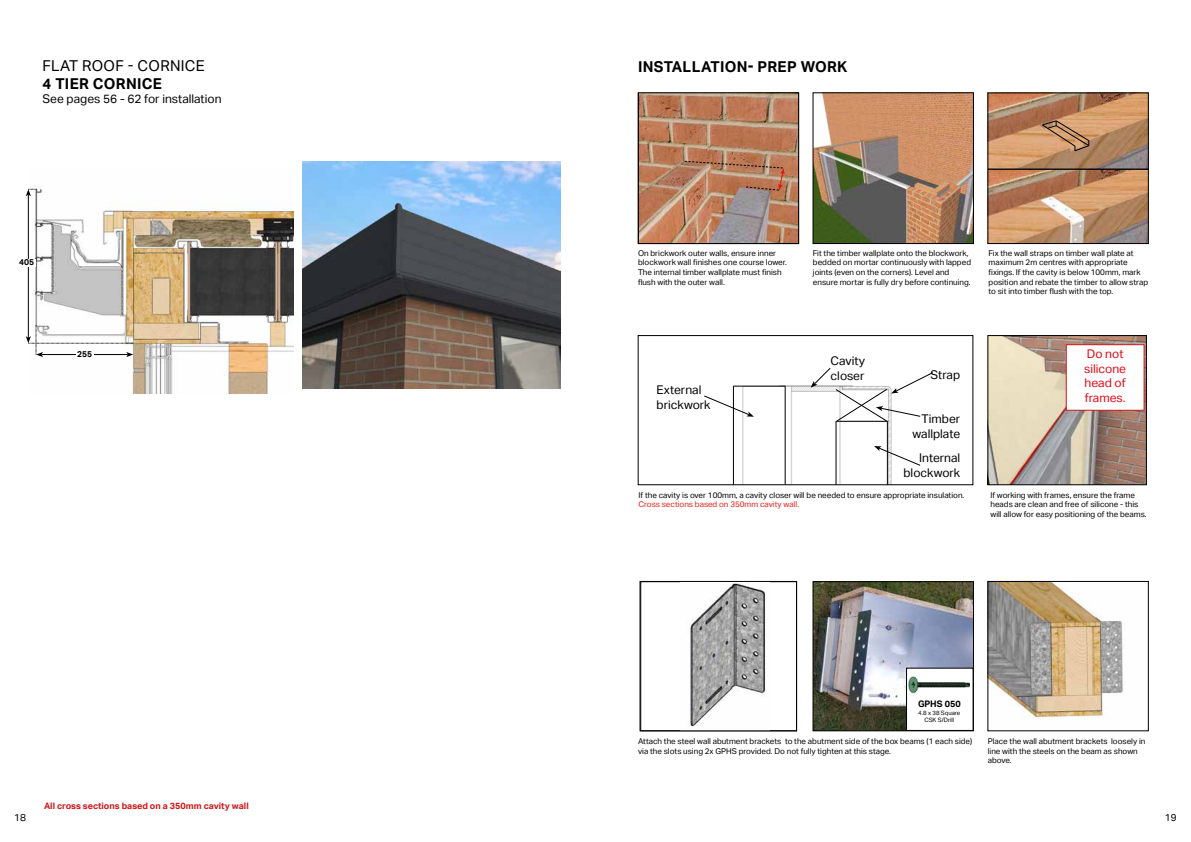
<style>
.page{position:relative;width:1191px;height:842px;background:#fff}
.page>*{position:absolute;margin:0;border:0;box-sizing:border-box;transform-origin:0 0}
.t1{font:700 15px "Aktiv Grotesk";letter-spacing:.02em;color:#000}
.t2{font:15px "Aktiv Grotesk";letter-spacing:.02em;color:#000}
.t3{font:12px/14.4px "Aktiv Grotesk";color:#000}
.t4{font:12px/14.4px "Aktiv Grotesk";color:#e30613}
.t5{font:10px "Aktiv Grotesk";color:#000}
.t6{font:700 9px "Aktiv Grotesk";color:#cd1719}
.t7{font:700 9px "Aktiv Grotesk";color:#000}
.t8{font:700 8.5px "Aktiv Grotesk";color:#000}
.t9{font:8px/9.6px "Aktiv Grotesk";color:#000}
.t10{font:8px "Aktiv Grotesk";color:#e41f1a}
.t11{font:6px/7.2px "Aktiv Grotesk";color:#000;text-align:center}
</style>
<div class="page">
<img style="left:302px;top:162px;width:258px;height:226px">
<img style="left:815px;top:95px;width:156px;height:147px">
<div style="left:813px;top:93px;width:160px;height:151px;border:1px solid #000"></div>
<img style="left:640px;top:95px;width:156px;height:147px">
<div style="left:638px;top:93px;width:160px;height:151px;border:1px solid #000"></div>
<svg style="left:684px;top:160px;width:100px;height:31px;background:#b57e60"></svg>
<img style="left:989px;top:337px;width:155px;height:146px">
<div style="left:987px;top:335px;width:159px;height:150px;border:1px solid #000"></div>
<div style="left:1065px;top:344px;width:79px;height:67px;background:#fff;border:1px solid #cd1719"></div>
<img style="left:989px;top:583px;width:134px;height:135px">
<div style="left:987px;top:581px;width:161px;height:150px;border:1px solid #000"></div>
<img style="left:28px;top:186px;width:265px;height:207px">
<hr style="left:28px;top:195px;width:1px;height:143px;background:#000">
<svg style="left:26px;top:189px;width:11px;height:7px"></svg>
<div style="left:18px;top:259px;width:17px;height:8px;background:#fff"></div>
<svg style="left:26px;top:325px;width:107px;height:32px"></svg>
<div style="left:76px;top:351px;width:17px;height:7px;background:#fff"></div>
<img style="left:989px;top:95px;width:157px;height:147px">
<div style="left:987px;top:169px;width:161px;height:75px;border:1px solid #000"></div>
<svg style="left:1042px;top:120px;width:47px;height:31px"></svg>
<img style="left:732px;top:385px;width:160px;height:98px">
<div style="left:638px;top:335px;width:335px;height:150px;border:1px solid #000"></div>
<svg style="left:704px;top:395px;width:50px;height:22px"></svg>
<svg style="left:874px;top:446px;width:47px;height:21px"></svg>
<hr style="left:733px;top:386px;width:1px;height:99px;background:#000">
<hr style="left:733px;top:386px;width:52px;height:1px;background:#000">
<hr style="left:785px;top:386px;width:1px;height:99px;background:#000">
<hr style="left:835px;top:421px;width:1px;height:64px;background:#000">
<hr style="left:887px;top:421px;width:1px;height:64px;background:#000">
<svg style="left:810px;top:368px;width:123px;height:54px"></svg>
<img style="left:690px;top:583px;width:76px;height:144px">
<div style="left:640px;top:581px;width:156px;height:150px;border:1px solid #000"></div>
<img style="left:815px;top:584px;width:156px;height:145px">
<div style="left:813px;top:582px;width:160px;height:149px;border:1px solid #000"></div>
<div style="left:906px;top:668px;width:67px;height:63px;background:#fff;border:1px solid #000"></div>
<img style="left:909px;top:677px;width:60px;height:17px">
<h1 class="t2" style="left:43px;top:57px;width:164px">FLAT ROOF - CORNICE</h1>
<h1 class="t1" style="left:43px;top:75px;width:121px">4 TIER CORNICE</h1>
<h2 class="t3" style="left:43px;top:92px;width:180px">See pages 56 - 62 for installation</h2>
<p class="t8" style="left:19px;top:257px;width:17px">405</p>
<p class="t8" style="left:77px;top:349px;width:17px">255</p>
<p class="t6" style="left:44px;top:801px;width:206px">All cross sections based on a 350mm cavity wall</p>
<h1 class="t1" style="left:638px;top:58px;width:211px">INSTALLATION- PREP WORK</h1>
<p class="t9" style="left:638px;top:248px;width:150px">On brickwork outer walls, ensure inner blockwork wall finishes one course lower.<br>The internal timber wallplate must finish flush with the outer wall.</p>
<p class="t9" style="left:813px;top:248px;width:160px">Fit the timber wallplate onto the blockwork, bedded on mortar continuously with lapped joints (even on the corners). Level and ensure mortar is fully dry before continuing.</p>
<p class="t9" style="left:988px;top:248px;width:161px">Fix the wall straps on timber wall plate at maximum 2m centres with appropriate fixings. If the cavity is below 100mm, mark position and rebate the timber to allow strap to sit into timber flush with the top.</p>
<h2 class="t3" style="left:656px;top:383px;width:55px">External brickwork</h2>
<h2 class="t3" style="left:830px;top:354px;width:36px">Cavity closer</h2>
<h2 class="t3" style="left:930px;top:367px;width:31px">Strap</h2>
<h2 class="t3" style="left:912px;top:412px;width:49px;text-align:right">Timber wallplate</h2>
<h2 class="t3" style="left:903px;top:451px;width:58px;text-align:right">Internal blockwork</h2>
<p class="t9" style="left:638px;top:490px;width:327px">If the cavity is over 100mm, a cavity closer will be needed to ensure appropriate insulation.</p>
<p class="t10" style="left:638px;top:500px;width:162px">Cross sections based on 350mm cavity wall.</p>
<h2 class="t4" style="left:1084px;top:347px;width:43px">Do not silicone head of frames.</h2>
<p class="t9" style="left:990px;top:490px;width:158px">If working with frames, ensure the frame heads are clean and free of silicone - this will allow for easy positioning of the beams.</p>
<p class="t7" style="left:918px;top:699px;width:44px">GPHS 050</p>
<p class="t11" style="left:918px;top:709px;width:44px">4.8 x 38 Square<br>CSK S/Drill</p>
<p class="t9" style="left:638px;top:736px;width:336px">Attach the steel wall abutment brackets to the abutment side of the box beams (1 each side) via the slots using 2x GPHS provided. Do not fully tighten at this stage.</p>
<p class="t9" style="left:987px;top:736px;width:159px">Place the wall abutment brackets loosely in line with the steels on the beam as shown above.</p>
<p class="t5" style="left:14px;top:811px;width:13px">18</p>
<p class="t5" style="left:1165px;top:811px;width:13px">19</p>
</div>
